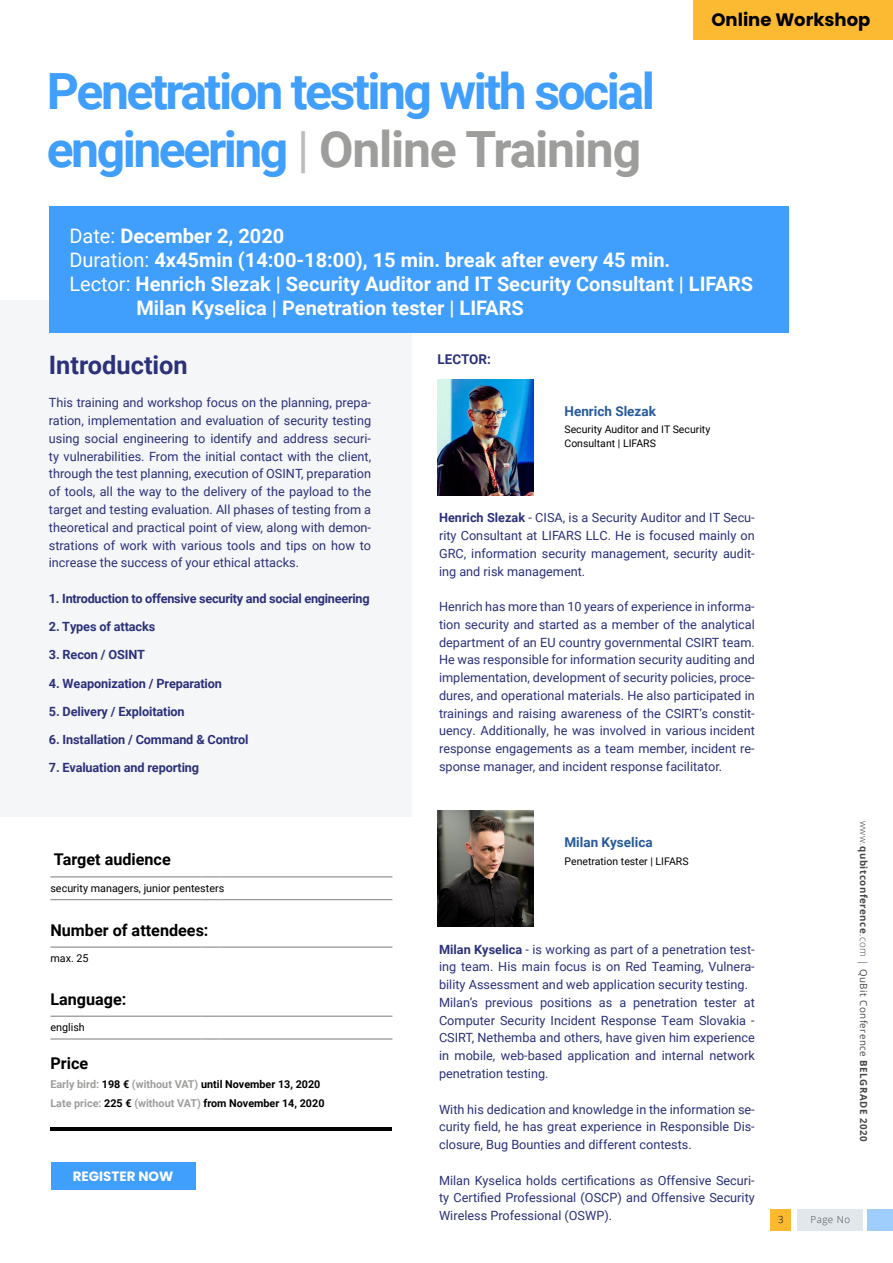
<style>
.page{position:relative;width:893px;height:1263px;background:#fff}
.page>*{position:absolute;margin:0;border:0;box-sizing:border-box;transform-origin:0 0}
.t1{font:700 49.95px/58.3px "Roboto";letter-spacing:-.05em;color:#409efc}
.t2{font:700 25.35px "Roboto";color:#2b317a}
.t3{font:700 19.95px "Roboto";color:#fff}
.t4{font:700 18px "Poppins";color:#000}
.t5{font:700 16.2px "Roboto";color:#000}
.t6{font:700 13.5px "Roboto";color:#275b9b}
.t7{font:700 13.5px "Poppins";color:#fff}
.t8{font:700 13.5px "Roboto";color:#2b317a}
.t9{font:12.75px/17.7px "Roboto";color:#2b317a;text-align:justify}
.t10{font:700 12.75px "Roboto";letter-spacing:-.01em;color:#2b317a}
.t11{font:700 10.8px/18.9px "Roboto";color:#000}
.t12{font:10.8px "Roboto";color:#000}
.t13{font:10.5px/13.5px "Roboto";color:#000}
.t14{font:700 9.75px "Open Sans";letter-spacing:.05em;color:#444849}
.t15{font:300 9.75px "Open Sans";letter-spacing:.05em;color:#444849}
.t16{font:300 9.75px "Open Sans";color:#000}
.s1{font-weight:400;color:#bdbbc1}
.s2{color:#9d9d9c}
.s3{font-weight:400}
.s4{font-weight:700}
.s5{font-weight:300}
.s6{font-weight:300;color:#312783}
</style>
<div class="page">
<div style="left:868px;top:1209px;width:25px;height:21px;background:#9fcefd"></div>
<div style="left:771px;top:1209px;width:20px;height:21px;background:#fbb92f"></div>
<div style="left:798px;top:1209px;width:65px;height:21px;background:#e1e7eb"></div>
<div style="left:0;top:300px;width:411px;height:516px;background:#f5f6f7"></div>
<div style="left:49px;top:206px;width:740px;height:127px;background:#409efc"></div>
<hr style="left:50px;top:876px;width:152px;height:1px;background:#9d9d9c">
<svg style="left:202px;top:876px;width:19px;height:1px"></svg>
<hr style="left:221px;top:876px;width:171px;height:1px;background:#9d9d9c">
<hr style="left:50px;top:946px;width:152px;height:2px;background:#9d9d9c">
<svg style="left:202px;top:946px;width:19px;height:2px"></svg>
<hr style="left:221px;top:946px;width:171px;height:2px;background:#9d9d9c">
<hr style="left:50px;top:899px;width:152px;height:1px;background:#9d9d9c">
<svg style="left:202px;top:899px;width:19px;height:1px"></svg>
<hr style="left:221px;top:899px;width:171px;height:1px;background:#9d9d9c">
<hr style="left:50px;top:1015px;width:152px;height:2px;background:#9d9d9c">
<svg style="left:202px;top:1015px;width:19px;height:2px"></svg>
<hr style="left:221px;top:1015px;width:171px;height:2px;background:#9d9d9c">
<hr style="left:50px;top:1038px;width:152px;height:2px;background:#9d9d9c">
<svg style="left:202px;top:1038px;width:19px;height:2px"></svg>
<hr style="left:221px;top:1038px;width:171px;height:2px;background:#9d9d9c">
<hr style="left:50px;top:1127px;width:342px;height:3px;background:#000">
<div style="left:693px;top:0;width:200px;height:40px;background:#fbba31"></div>
<img style="left:438px;top:379px;width:96px;height:117px">
<img style="left:438px;top:810px;width:96px;height:117px">
<div style="left:51px;top:1162px;width:145px;height:27px;background:#409efc"></div>
<h1 class="t1" style="left:47px;top:60px;width:610px">Penetration testing with social engineering <span class="s1">|</span> <span class="s2">Online Training</span></h1>
<h3 class="t4" style="left:711px;top:9px;width:161px">Online Workshop</h3>
<h3 class="t3" style="left:69px;top:222px;width:216px"><span class="s3">Date:</span> December 2, 2020</h3>
<h3 class="t3" style="left:69px;top:246px;width:602px"><span class="s3">Duration:</span> 4x45min (14:00-18:00), 15 min. break after every 45 min.</h3>
<h3 class="t3" style="left:69px;top:270px;width:685px"><span class="s3">Lector:</span> Henrich Slezak | Security Auditor and IT Security Consultant | LIFARS</h3>
<h3 class="t3" style="left:136px;top:294px;width:389px">Milan Kyselica | Penetration tester | LIFARS</h3>
<h2 class="t2" style="left:49px;top:347px;width:140px">Introduction</h2>
<p class="t9" style="left:49px;top:393px;width:324px">This training and workshop focus on the planning, prepa&shy;ration, implementation and evaluation of security testing using social engineering to identify and address securi&shy;ty vulnerabilities. From the initial contact with the client, through the test planning, execution of OSINT, preparation of tools, all the way to the delivery of the payload to the target and testing evaluation. All phases of testing from a theoretical and practical point of view, along with demon&shy;strations of work with various tools and tips on how to increase the success of your ethical attacks.</p>
<p class="t10" style="left:49px;top:589px;width:322px">1. Introduction to offensive security and social engineering</p>
<p class="t10" style="left:49px;top:618px;width:108px">2. Types of attacks</p>
<p class="t10" style="left:49px;top:646px;width:98px">3. Recon / OSINT</p>
<p class="t10" style="left:49px;top:674px;width:175px">4. Weaponization / Preparation</p>
<p class="t10" style="left:49px;top:702px;width:137px">5. Delivery / Exploitation</p>
<p class="t10" style="left:49px;top:731px;width:201px">6. Installation / Command &amp; Control</p>
<p class="t10" style="left:49px;top:759px;width:152px">7. Evaluation and reporting</p>
<p class="t8" style="left:438px;top:350px;width:55px">LECTOR:</p>
<p class="t6" style="left:564px;top:401px;width:93px">Henrich Slezak</p>
<p class="t13" style="left:564px;top:423px;width:147px">Security Auditor and IT Security<br>Consultant | LIFARS</p>
<p class="t9" style="left:439px;top:508px;width:317px"><span class="s4">Henrich Slezak</span> - CISA, is a Security Auditor and IT Secu&shy;rity Consultant at LIFARS LLC. He is focused mainly on GRC, information security management, security audit&shy;ing and risk management.</p>
<p class="t9" style="left:439px;top:597px;width:317px">Henrich has more than 10 years of experience in informa&shy;tion security and started as a member of the analytical department of an EU country governmental CSIRT team.<br>He was responsible for information security auditing and implementation, development of security policies, proce&shy;dures, and operational materials. He also participated in trainings and raising awareness of the CSIRT’s constit&shy;uency. Additionally, he was involved in various incident response engagements as a team member, incident re&shy;sponse manager, and incident response facilitator.</p>
<p class="t5" style="left:54px;top:848px;width:118px">Target audience</p>
<p class="t12" style="left:50px;top:880px;width:175px">security managers, junior pentesters</p>
<p class="t5" style="left:50px;top:918px;width:160px">Number of attendees:</p>
<p class="t12" style="left:50px;top:951px;width:40px">max. 25</p>
<p class="t5" style="left:50px;top:988px;width:77px">Language:</p>
<p class="t12" style="left:50px;top:1020px;width:36px">english</p>
<p class="t5" style="left:50px;top:1052px;width:39px">Price</p>
<p class="t11" style="left:50px;top:1074px;width:276px"><span class="s2">Early bird:</span> 198 € <span class="s2">(without VAT)</span> until November 13, 2020<br><span class="s2">Late price:</span> 225 € <span class="s2">(without VAT)</span> from November 14, 2020</p>
<p class="t7" style="left:73px;top:1169px;width:102px">REGISTER NOW</p>
<p class="t6" style="left:564px;top:833px;width:90px">Milan Kyselica</p>
<p class="t13" style="left:564px;top:854px;width:126px">Penetration tester | LIFARS</p>
<p class="t9" style="left:439px;top:940px;width:317px;text-align:left"><span class="s4">Milan Kyselica</span> - is working as part of a penetration test&shy;ing team. His main focus is on Red Teaming, Vulnera&shy;bility Assessment and web application security testing.<br>Milan’s previous positions as a penetration tester at Computer Security Incident Response Team Slovakia - CSIRT, Nethemba and others, have given him experience in mobile, web-based application and internal network penetration testing.</p>
<p class="t9" style="left:439px;top:1100px;width:317px">With his dedication and knowledge in the information se&shy;curity field, he has great experience in Responsible Dis&shy;closure, Bug Bounties and different contests.</p>
<p class="t9" style="left:439px;top:1171px;width:317px">Milan Kyselica holds certifications as Offensive Securi&shy;ty Certified Professional (OSCP) and Offensive Security Wireless Professional (OSWP).</p>
<p class="t14" style="left:871px;top:821px;width:322px;rotate:90deg"><span class="s5">www.</span>qubitconference<span class="s5">.com</span> <span class="s6">|</span> <span class="s3">QuBit Conference</span> BELGRADE 2020</p>
<p class="t16" style="left:778px;top:1213px;width:7px">3</p>
<p class="t15" style="left:810px;top:1213px;width:41px">Page No</p>
</div>
